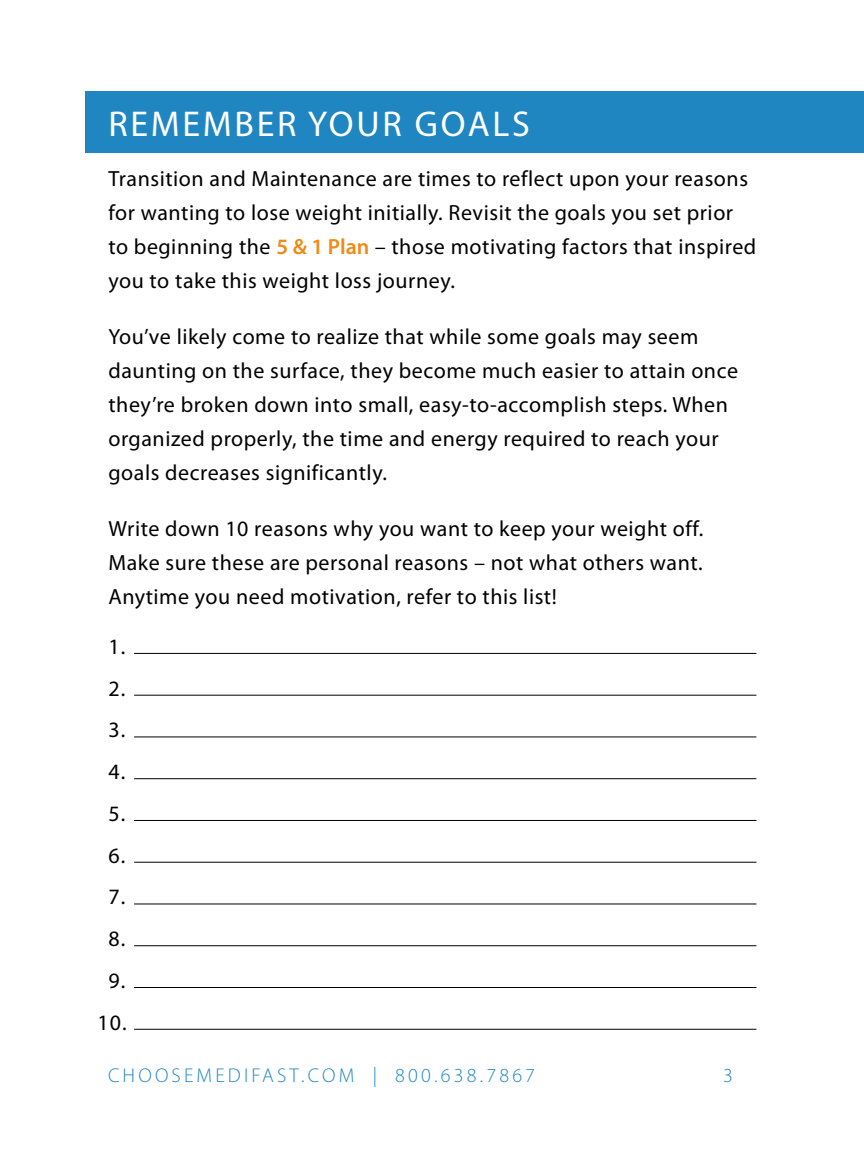
<style>
.page{position:relative;width:864px;height:1152px;background:#fff}
.page>*{position:absolute;margin:0;border:0;box-sizing:border-box;transform-origin:0 0}
.t1{font:36px "Myriad Pro";letter-spacing:.075em;color:#fff}
.t2{font:22px/34px "Myriad Pro";letter-spacing:.025em;color:#000}
.t3{font:300 20px "Myriad Pro";letter-spacing:.16em;color:#1f86c2}
.s1{font-weight:600;color:#ef8a15}
</style>
<div class="page">
<div style="left:85px;top:91px;width:779px;height:62px;background:#1f86c2"></div>
<hr style="left:134px;top:653px;width:622px;height:1px;background:#000">
<hr style="left:134px;top:695px;width:622px;height:1px;background:#000">
<hr style="left:134px;top:736px;width:622px;height:1px;background:#000">
<hr style="left:134px;top:778px;width:622px;height:1px;background:#000">
<hr style="left:134px;top:820px;width:622px;height:1px;background:#000">
<hr style="left:134px;top:862px;width:622px;height:1px;background:#000">
<hr style="left:134px;top:903px;width:622px;height:1px;background:#000">
<hr style="left:134px;top:945px;width:622px;height:1px;background:#000">
<hr style="left:134px;top:987px;width:622px;height:1px;background:#000">
<hr style="left:134px;top:1029px;width:622px;height:1px;background:#000">
<h1 class="t1" style="left:108px;top:102px;width:423px">REMEMBER YOUR GOALS</h1>
<p class="t2" style="left:108px;top:162px;width:649px">Transition and Maintenance are times to reflect upon your reasons for wanting to lose weight initially. Revisit the goals you set prior to beginning the <span class="s1">5 &amp; 1 Plan</span> – those motivating factors that inspired you to take this weight loss journey.</p>
<p class="t2" style="left:108px;top:320px;width:631px">You’ve likely come to realize that while some goals may seem daunting on the surface, they become much easier to attain once they’re broken down into small, easy-to-accomplish steps. When organized properly, the time and energy required to reach your goals decreases significantly.</p>
<p class="t2" style="left:108px;top:512px;width:596px;text-align:justify">Write down 10 reasons why you want to keep your weight off.<br>Make sure these are personal reasons – not what others want.<br>Anytime you need motivation, refer to this list!</p>
<p class="t2" style="left:97px;top:625px;width:31px;line-height:41.8px;text-align:center">1.<br>2.<br>3.<br>4.<br>5.<br>6.<br>7.<br>8.<br>9.<br>10.</p>
<p class="t3" style="left:108px;top:1063px;width:429px">CHOOSEMEDIFAST.COM | 800.638.7867</p>
<p class="t3" style="left:723px;top:1063px;width:11px">3</p>
</div>
